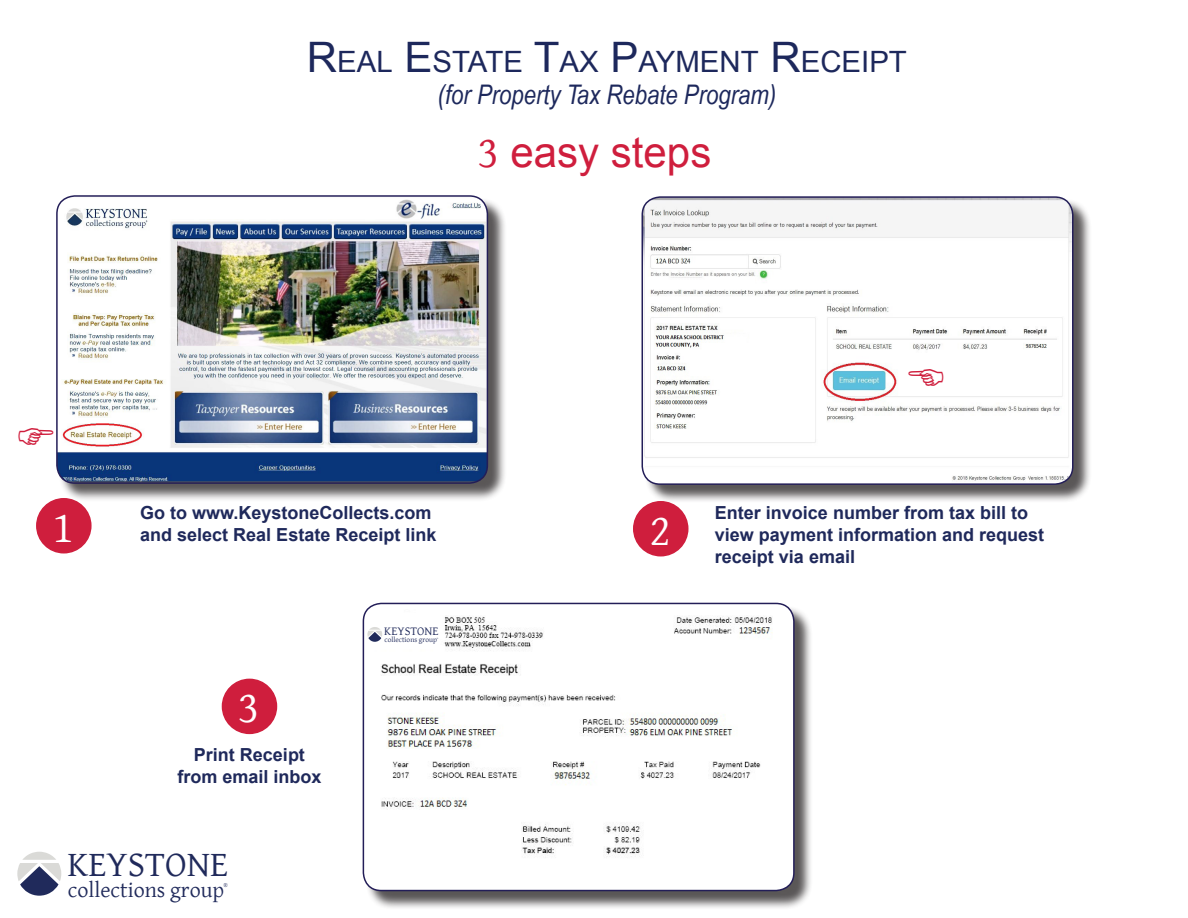
<style>
.page{position:relative;width:1188px;height:918px;background:#fff}
.page>*{position:absolute;margin:0;border:0;box-sizing:border-box;transform-origin:0 0}
.t1{font:45px "Gentium Basic";color:#fff}
.t2{font:42px "Arial";color:#cf1e3d}
.t3{font:36.15px "Gentium Basic";color:#202a5b}
.t4{font:29.4px "Arial";color:#1d285c}
.t5{font:italic 27px "Arial Narrow";color:#1d285c}
.t6{font:22.05px "Gentium Basic";color:#202a5b}
.t7{font:700 18px/21.6px "Arial";color:#1f295b}
.t8{font:12.15px "Gentium Basic";color:#202a5b}
.t9{font:7.35px "Gentium Basic";color:#202a5b}
.t10{font:5.85px "Times New Roman";color:#202a5b}
.t11{font:1.95px "Times New Roman";color:#202a5b}
.s1{font-size:42px}
.s2{font-family:"Gentium Basic";font-size:45px}
</style>
<div class="page">
<svg style="left:17px;top:852px;width:44px;height:44px"></svg>
<div style="left:58px;top:197px;width:449px;height:306px;background:#231f20;opacity:.75"></div>
<img style="left:57px;top:198px;width:430px;height:283px">
<div style="left:56px;top:195px;width:432px;height:289px;border:2px solid #231e58;border-radius:18px"></div>
<div style="left:37px;top:499px;width:54px;height:54px;background:#cf1e3d;border-radius:50%"></div>
<div style="left:36px;top:498px;width:56px;height:56px;border:2px solid #cf1e3d;border-radius:50%"></div>
<div style="left:644px;top:199px;width:448px;height:305px;background:#231f20;opacity:.75"></div>
<img style="left:642px;top:197px;width:431px;height:287px">
<div style="left:642px;top:196px;width:432px;height:289px;border:2px solid #231e58;border-radius:18px"></div>
<div style="left:634px;top:502px;width:54px;height:54px;background:#cf1e3d;border-radius:50%"></div>
<div style="left:633px;top:501px;width:55px;height:55px;border:2px solid #cf1e3d;border-radius:50%"></div>
<div style="left:365px;top:605px;width:448px;height:305px;background:#231f20;opacity:.75"></div>
<img style="left:363px;top:603px;width:431px;height:288px">
<div style="left:363px;top:603px;width:432px;height:288px;border:2px solid #231e58;border-radius:18px"></div>
<div style="left:222px;top:679px;width:54px;height:54px;background:#cf1e3d;border-radius:50%"></div>
<div style="left:222px;top:679px;width:55px;height:55px;border:2px solid #cf1e3d;border-radius:50%"></div>
<div style="left:367px;top:614px;width:73px;height:35px;background:#fff"></div>
<svg style="left:367px;top:627px;width:15px;height:15px"></svg>
<svg style="left:909px;top:368px;width:34px;height:18px"></svg>
<p class="t4" style="left:307px;top:42px;width:601px"><span class="s1">R</span>EAL <span class="s1">E</span>STATE <span class="s1">T</span>AX <span class="s1">P</span>AYMENT <span class="s1">R</span>ECEIPT</p>
<p class="t5" style="left:438px;top:76px;width:340px">(for Property Tax Rebate Program)</p>
<p class="t2" style="left:478px;top:125px;width:235px"><span class="s2">3</span> easy steps</p>
<p class="t1" style="left:53px;top:494px;width:23px">1</p>
<p class="t7" style="left:140px;top:503px;width:298px">Go to www.KeystoneCollects.com and select Real Estate Receipt link</p>
<p class="t7" style="left:715px;top:503px;width:331px">Enter invoice number from tax bill to view payment information and request receipt via email</p>
<p class="t1" style="left:649px;top:497px;width:23px">2</p>
<p class="t1" style="left:238px;top:675px;width:23px">3</p>
<p class="t7" style="left:194px;top:745px;width:113px">Print Receipt</p>
<p class="t7" style="left:177px;top:766px;width:146px">from email inbox</p>
<p class="t3" style="left:67px;top:838px;width:162px">KEYSTONE</p>
<p class="t6" style="left:68px;top:874px;width:158px">collections group</p>
<p class="t10" style="left:224px;top:881px;width:6px">®</p>
<p class="t8" style="left:384px;top:622px;width:56px">KEYSTONE</p>
<p class="t9" style="left:384px;top:634px;width:54px">collections group</p>
<p class="t11" style="left:437px;top:637px;width:3px">®</p>
</div>
